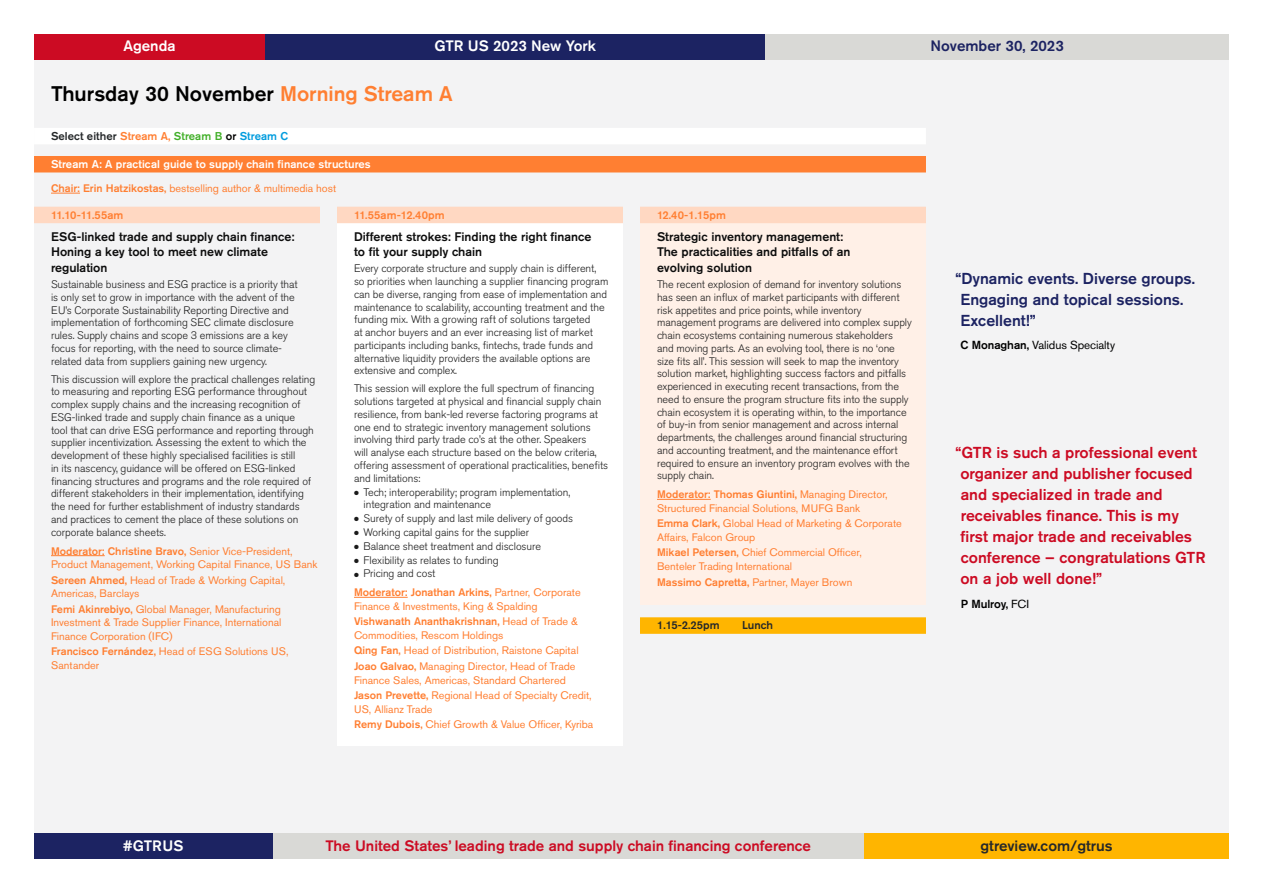
<style>
.page{position:relative;width:1263px;height:893px;background:#fff}
.page>*{position:absolute;margin:0;border:0;box-sizing:border-box;transform-origin:0 0}
.t1{font:500 21px "Akzidenz Grotesk Pro";color:#000}
.t2{font:500 15.75px/21px "Akzidenz Grotesk Pro";color:#cc0b23}
.t3{font:500 15.75px/21px "Akzidenz Grotesk Pro";color:#1c2362}
.t4{font:500 15px "Akzidenz Grotesk Pro";color:#cc0b23}
.t5{font:500 15px "Akzidenz Grotesk Pro";color:#fff}
.t6{font:500 15px "Akzidenz Grotesk Pro";color:#25282a}
.t7{font:500 15px "Akzidenz Grotesk Pro";color:#1c2362}
.t8{font:500 12.3px/15.8px "Akzidenz Grotesk Pro";color:#0d0d0d}
.t9{font:11.7px "Akzidenz Grotesk Pro";letter-spacing:-.005em;color:#000}
.t10{font:500 11.7px "Akzidenz Grotesk Pro";letter-spacing:-.005em;color:#000}
.t11{font:500 11.25px "Akzidenz Grotesk Pro";letter-spacing:.005em;color:#fff}
.t12{font:500 11.25px "Akzidenz Grotesk Pro";letter-spacing:.005em;color:#25282a}
.t13{font:500 11.25px "Akzidenz Grotesk Pro";letter-spacing:.005em;color:#ff7f32}
.t14{font:500 11.25px "Akzidenz Grotesk Pro";letter-spacing:-.025em;color:#ff7f32}
.t15{font:300 10.8px/12.8px "Akzidenz Grotesk Pro";letter-spacing:-.005em;color:#1a1a1a}
.t16{font:10.8px/13.5px "Akzidenz Grotesk Pro";color:#ff7f32}
.t17{font:500 10.8px/18.8px "Akzidenz Grotesk Pro";color:#ff7f32}
.s1{color:#ff7f32}
.s2{color:#43b02a}
.s3{color:#000}
.s4{color:#009cde}
.s5{font-weight:500}
.s6{color:#1a1a1a}
.s7{font-weight:300;color:#1a1a1a}
.s8{font-weight:400}
</style>
<div class="page">
<div style="left:34px;top:60px;width:1195px;height:773px;background:#f3f3f4"></div>
<div style="left:640px;top:214px;width:286px;height:391px;background:#fff0e7"></div>
<div style="left:337px;top:214px;width:286px;height:532px;background:#fff"></div>
<div style="left:34px;top:128px;width:892px;height:16px;background:#fff"></div>
<div style="left:34px;top:156px;width:892px;height:16px;background:#ff7f32"></div>
<svg style="left:51px;top:193px;width:29px;height:1px"></svg>
<div style="left:34px;top:207px;width:286px;height:16px;background:#ffd8c2"></div>
<hr style="left:51px;top:555px;width:54px;height:1px;background:#ff7f32">
<div style="left:337px;top:207px;width:286px;height:16px;background:#ffd8c2"></div>
<hr style="left:354px;top:597px;width:54px;height:1px;background:#ff7f32">
<div style="left:640px;top:207px;width:286px;height:16px;background:#ffd8c2"></div>
<hr style="left:657px;top:499px;width:54px;height:1px;background:#ff7f32">
<div style="left:640px;top:617px;width:286px;height:17px;background:#ffb500"></div>
<div style="left:272px;top:833px;width:592px;height:26px;background:#d9d9d6"></div>
<div style="left:864px;top:833px;width:365px;height:26px;background:#ffb500"></div>
<div style="left:34px;top:833px;width:238px;height:26px;background:#1c2362"></div>
<div style="left:34px;top:34px;width:231px;height:26px;background:#cc0b23"></div>
<div style="left:265px;top:34px;width:500px;height:26px;background:#1c2362"></div>
<div style="left:765px;top:34px;width:464px;height:26px;background:#d9d9d6"></div>
<h3 class="t5" style="left:123px;top:36px;width:54px">Agenda</h3>
<h3 class="t5" style="left:434px;top:36px;width:163px">GTR US 2023 New York</h3>
<h3 class="t7" style="left:930px;top:36px;width:135px">November 30, 2023</h3>
<h1 class="t1" style="left:51px;top:80px;width:403px">Thursday 30 November <span class="s1">Morning Stream A</span></h1>
<p class="t12" style="left:51px;top:129px;width:239px">Select either <span class="s1">Stream A,</span> <span class="s2">Stream B</span> <span class="s3">or</span> <span class="s4">Stream C</span></p>
<p class="t11" style="left:51px;top:157px;width:321px">Stream A: A practical guide to supply chain finance structures</p>
<p class="t16" style="left:51px;top:181px;width:287px"><span class="s5">Chair: Erin Hatzikostas,</span> bestselling author &amp; multimedia host</p>
<p class="t14" style="left:51px;top:207px;width:74px">11.10-11.55am</p>
<p class="t8" style="left:51px;top:228px;width:245px">ESG-linked trade and supply chain finance:<br>Honing a key tool to meet new climate regulation</p>
<p class="t15" style="left:51px;top:278px;width:248px">Sustainable business and ESG practice is a priority that is only set to grow in importance with the advent of the EU’s Corporate Sustainability Reporting Directive and implementation of forthcoming SEC climate disclosure rules. Supply chains and scope 3 emissions are a key focus for reporting, with the need to source climate&shy;related data from suppliers gaining new urgency.</p>
<p class="t15" style="left:51px;top:373px;width:266px">This discussion will explore the practical challenges relating to measuring and reporting ESG performance throughout complex supply chains and the increasing recognition of ESG-linked trade and supply chain finance as a unique<br>tool that can drive ESG performance and reporting through supplier incentivization. Assessing the extent to which the development of these highly specialised facilities is still<br>in its nascency, guidance will be offered on ESG-linked financing structures and programs and the role required of different stakeholders in their implementation, identifying the need for further establishment of industry standards and practices to cement the place of these solutions on corporate balance sheets.</p>
<p class="t16" style="left:51px;top:544px;width:268px"><span class="s5">Moderator: Christine Bravo,</span> Senior Vice-President,<br>Product Management, Working Capital Finance, US Bank</p>
<p class="t16" style="left:51px;top:573px;width:236px"><span class="s5">Sereen Ahmed,</span> Head of Trade &amp; Working Capital,<br>Americas, Barclays</p>
<p class="t16" style="left:51px;top:602px;width:232px;text-align:justify"><span class="s5">Femi Akinrebiyo,</span> Global Manager, Manufacturing Investment &amp; Trade Supplier Finance, International Finance Corporation (IFC)</p>
<p class="t16" style="left:51px;top:645px;width:239px"><span class="s5">Francisco Fernández,</span> Head of ESG Solutions US,<br>Santander</p>
<p class="t13" style="left:354px;top:207px;width:92px">11.55am-12.40pm</p>
<p class="t8" style="left:354px;top:228px;width:239px">Different strokes: Finding the right finance to fit your supply chain</p>
<p class="t15" style="left:354px;top:262px;width:256px">Every corporate structure and supply chain is different, so priorities when launching a supplier financing program can be diverse, ranging from ease of implementation and maintenance to scalability, accounting treatment and the funding mix. With a growing raft of solutions targeted<br>at anchor buyers and an ever increasing list of market participants including banks, fintechs, trade funds and alternative liquidity providers the available options are extensive and complex.</p>
<p class="t15" style="left:354px;top:382px;width:256px">This session will explore the full spectrum of financing solutions targeted at physical and financial supply chain resilience, from bank-led reverse factoring programs at one end to strategic inventory management solutions involving third party trade co’s at the other. Speakers<br>will analyse each structure based on the below criteria, offering assessment of operational practicalities, benefits and limitations:</p>
<p class="t15" style="left:364px;top:485px;width:208px;text-indent:-10px">● Tech; interoperability; program implementation, integration and maintenance</p>
<p class="t15" style="left:354px;top:512px;width:221px">● Surety of supply and last mile delivery of goods</p>
<p class="t15" style="left:354px;top:526px;width:177px">● Working capital gains for the supplier</p>
<p class="t15" style="left:354px;top:540px;width:189px">● Balance sheet treatment and disclosure</p>
<p class="t15" style="left:354px;top:553px;width:146px">● Flexibility as relates to funding</p>
<p class="t17" style="left:354px;top:564px;width:228px"><span class="s6">●</span> <span class="s7">Pricing and cost<br></span>Moderator: Jonathan Arkins, <span class="s8">Partner, Corporate</span></p>
<p class="t16" style="left:354px;top:598px;width:225px;line-height:15.6px">Finance &amp; Investments, King &amp; Spalding<br><span class="s5">Vishwanath Ananthakrishnan,</span> Head of Trade &amp;</p>
<p class="t16" style="left:354px;top:627px;width:226px;line-height:15.6px">Commodities, Rescom Holdings<br><span class="s5">Qing Fan,</span> Head of Distribution, Raistone Capital<br><span class="s5">Joao Galvao,</span> Managing Director, Head of Trade</p>
<p class="t16" style="left:354px;top:672px;width:239px;line-height:15.6px">Finance Sales, Americas, Standard Chartered<br><span class="s5">Jason Prevette,</span> Regional Head of Specialty Credit,</p>
<p class="t16" style="left:354px;top:701px;width:241px;line-height:15.6px">US, Allianz Trade<br><span class="s5">Remy Dubois,</span> Chief Growth &amp; Value Officer, Kyriba</p>
<p class="t13" style="left:657px;top:207px;width:70px">12.40-1.15pm</p>
<p class="t8" style="left:657px;top:228px;width:195px">Strategic inventory management:<br>The practicalities and pitfalls of an evolving solution</p>
<p class="t15" style="left:657px;top:278px;width:256px">The recent explosion of demand for inventory solutions has seen an influx of market participants with different risk appetites and price points, while inventory management programs are delivered into complex supply chain ecosystems containing numerous stakeholders and moving parts. As an evolving tool, there is no ‘one size fits all’. This session will seek to map the inventory solution market, highlighting success factors and pitfalls experienced in executing recent transactions, from the need to ensure the program structure fits into the supply chain ecosystem it is operating within, to the importance of buy-in from senior management and across internal departments, the challenges around financial structuring and accounting treatment, and the maintenance effort required to ensure an inventory program evolves with the supply chain.</p>
<p class="t16" style="left:657px;top:488px;width:232px"><span class="s5">Moderator: Thomas Giuntini,</span> Managing Director,<br>Structured Financial Solutions, MUFG Bank</p>
<p class="t16" style="left:657px;top:517px;width:246px"><span class="s5">Emma Clark,</span> Global Head of Marketing &amp; Corporate<br>Affairs, Falcon Group</p>
<p class="t16" style="left:657px;top:546px;width:206px"><span class="s5">Mikael Petersen,</span> Chief Commercial Officer,<br>Benteler Trading International</p>
<p class="t16" style="left:657px;top:575px;width:197px"><span class="s5">Massimo Capretta,</span> Partner, Mayer Brown</p>
<p class="t12" style="left:657px;top:618px;width:64px">1.15-2.25pm</p>
<p class="t12" style="left:742px;top:618px;width:32px">Lunch</p>
<h2 class="t3" style="left:960px;top:268px;width:236px;text-indent:-5px">“Dynamic events. Diverse groups.<br>Engaging and topical sessions.<br>Excellent!”</h2>
<p class="t9" style="left:960px;top:338px;width:156px"><span class="s5">C Monaghan,</span> Validus Specialty</p>
<h2 class="t2" style="left:960px;top:442px;width:247px;text-indent:-5px">“GTR is such a professional event organizer and publisher focused and specialized in trade and receivables finance. This is my first major trade and receivables conference – congratulations GTR on a job well done!”</h2>
<p class="t10" style="left:961px;top:596px;width:70px">P Mulroy, <span class="s8">FCI</span></p>
<h3 class="t5" style="left:123px;top:836px;width:62px">#GTRUS</h3>
<h3 class="t4" style="left:325px;top:836px;width:487px">The United States’ leading trade and supply chain financing conference</h3>
<h3 class="t6" style="left:980px;top:836px;width:134px">gtreview.com/gtrus</h3>
</div>
